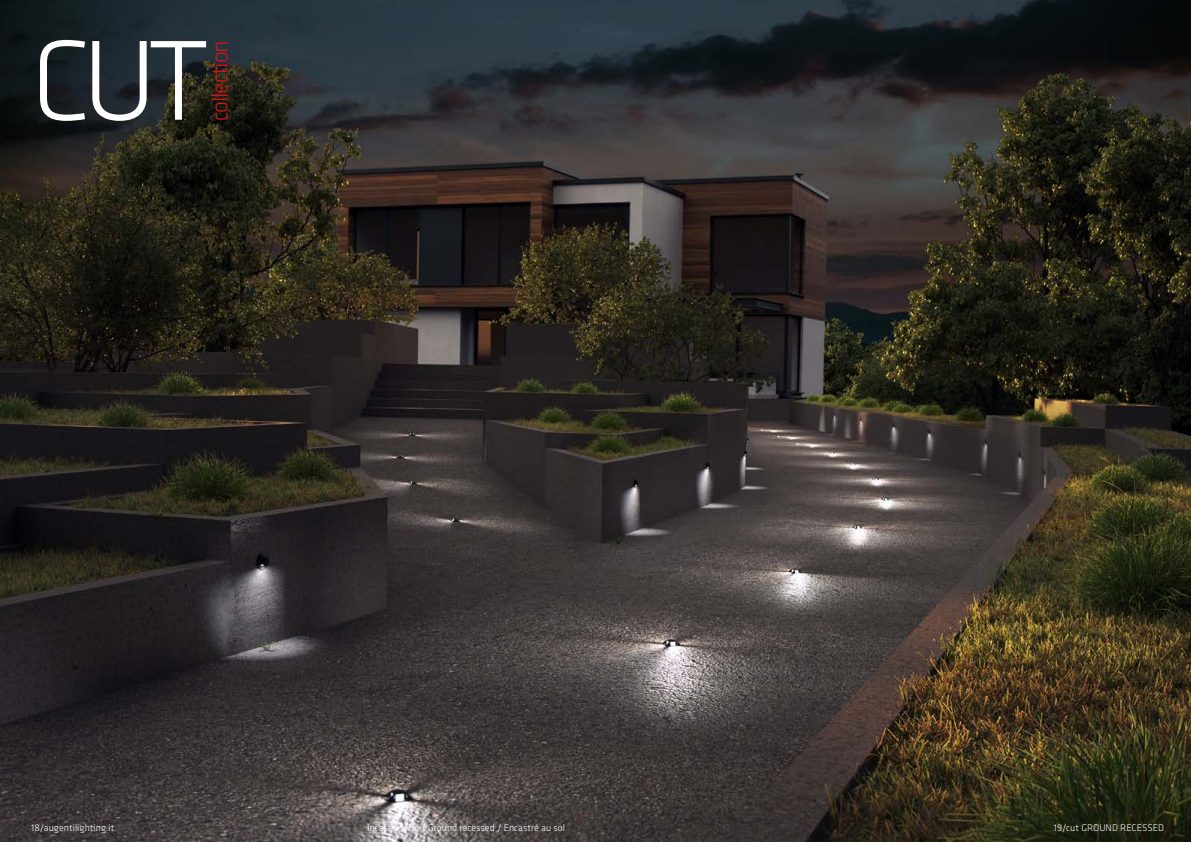
<style>
.page{position:relative;width:1191px;height:842px;background:#fff}
.page>*{position:absolute;margin:0;border:0;box-sizing:border-box;transform-origin:0 0}
.t1{font:300 118px "Klavika";color:#fff}
.t2{font:300 23.7px "Klavika";letter-spacing:-.05em;color:#cd1719}
.t3{font:300 10px "Klavika";color:#fff}
</style>
<div class="page">
<img style="left:0;top:0;width:1191px;height:842px">
<p class="t1" style="left:31px;top:16px;width:179px">CUT</p>
<p class="t2" style="left:207px;top:121px;width:82px;rotate:-90deg">collection</p>
<p class="t3" style="left:31px;top:822px;width:85px">18/augentilighting.it</p>
<p class="t3" style="left:367px;top:822px;width:199px">Incasso terra / Ground recessed / Encastré au sol</p>
<p class="t3" style="left:1054px;top:822px;width:112px">19/cut GROUND RECESSED</p>
</div>
